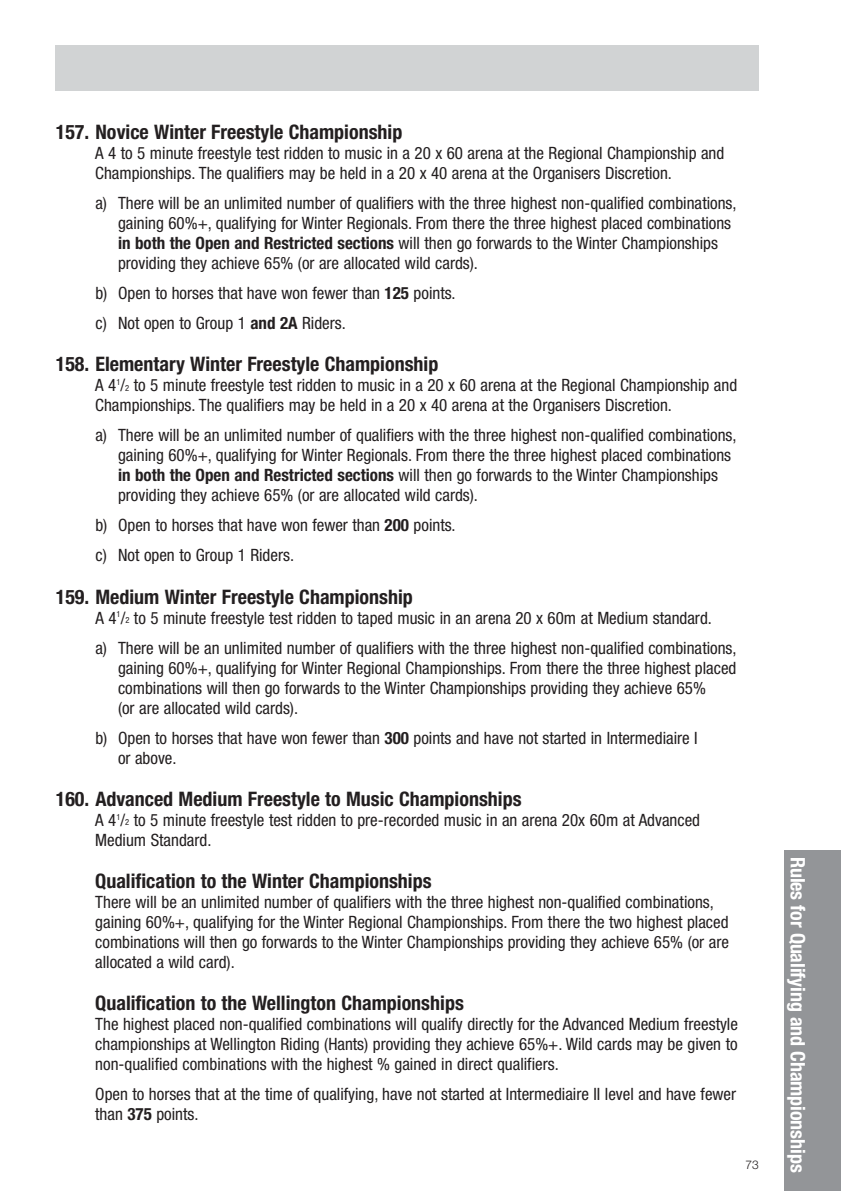
<style>
.page{position:relative;width:842px;height:1191px;background:#fff}
.page>*{position:absolute;margin:0;border:0;box-sizing:border-box;transform-origin:0 0}
.t1{font:700 condensed 20px "Helvetica Neue";color:#231f20}
.t2{font:700 condensed 20px "Helvetica Neue";letter-spacing:-.005em;color:#fff}
.t3{font:condensed 17px/20px "Helvetica Neue";color:#231f20}
.t4{font:300 12px "Helvetica Neue";color:#231f20}
.s1{font-weight:700}
.s2{font-size:8.4px}
</style>
<div class="page">
<div style="left:56px;top:46px;width:703px;height:45px;background:#d1d3d4"></div>
<div style="left:784px;top:851px;width:57px;height:340px;background:#939598"></div>
<p class="t1" style="left:56px;top:125px;width:348px">157. Novice Winter Freestyle Championship</p>
<p class="t3" style="left:95px;top:145px;width:630px">A 4 to 5 minute freestyle test ridden to music in a 20 x 60 arena at the Regional Championship and<br>Championships. The qualifiers may be held in a 20 x 40 arena at the Organisers Discretion.</p>
<p class="t3" style="left:118px;top:195px;width:620px;text-indent:-23px">a) There will be an unlimited number of qualifiers with the three highest non-qualified combinations, gaining 60%+, qualifying for Winter Regionals. From there the three highest placed combinations <span class="s1">in both the Open and Restricted sections</span> will then go forwards to the Winter Championships providing they achieve 65% (or are allocated wild cards).</p>
<p class="t3" style="left:95px;top:280px;width:362px;line-height:30px">b) Open to horses that have won fewer than <span class="s1">125</span> points. c) Not open to Group 1 <span class="s1">and 2A</span> Riders.</p>
<p class="t1" style="left:56px;top:357px;width:384px">158. Elementary Winter Freestyle Championship</p>
<p class="t3" style="left:95px;top:377px;width:643px">A 4<sup>1</sup>/<span class="s2">2</span> to 5 minute freestyle test ridden to music in a 20 x 60 arena at the Regional Championship and<br>Championships. The qualifiers may be held in a 20 x 40 arena at the Organisers Discretion.</p>
<p class="t3" style="left:118px;top:427px;width:620px;text-indent:-23px">a) There will be an unlimited number of qualifiers with the three highest non-qualified combinations, gaining 60%+, qualifying for Winter Regionals. From there the three highest placed combinations <span class="s1">in both the Open and Restricted sections</span> will then go forwards to the Winter Championships providing they achieve 65% (or are allocated wild cards).</p>
<p class="t3" style="left:95px;top:512px;width:362px;line-height:30px">b) Open to horses that have won fewer than <span class="s1">200</span> points. c) Not open to Group 1 Riders.</p>
<p class="t1" style="left:56px;top:589px;width:359px">159. Medium Winter Freestyle Championship</p>
<p class="t3" style="left:95px;top:604px;width:643px;line-height:30px">A 4<sup>1</sup>/<span class="s2">2</span> to 5 minute freestyle test ridden to taped music in an arena 20 x 60m at Medium standard.<br>a) There will be an unlimited number of qualifiers with the three highest non-qualified combinations,</p>
<p class="t3" style="left:118px;top:659px;width:620px">gaining 60%+, qualifying for Winter Regional Championships. From there the three highest placed combinations will then go forwards to the Winter Championships providing they achieve 65%<br>(or are allocated wild cards).</p>
<p class="t3" style="left:118px;top:729px;width:581px;text-indent:-23px">b) Open to horses that have won fewer than <span class="s1">300</span> points and have not started in Intermediaire I or above.</p>
<p class="t1" style="left:56px;top:791px;width:467px">160. Advanced Medium Freestyle to Music Championships</p>
<p class="t3" style="left:95px;top:811px;width:606px">A 4<sup>1</sup>/<span class="s2">2</span> to 5 minute freestyle test ridden to pre-recorded music in an arena 20x 60m at Advanced<br>Medium Standard.</p>
<p class="t1" style="left:95px;top:873px;width:338px">Qualification to the Winter Championships</p>
<p class="t3" style="left:95px;top:893px;width:635px">There will be an unlimited number of qualifiers with the three highest non-qualified combinations, gaining 60%+, qualifying for the Winter Regional Championships. From there the two highest placed combinations will then go forwards to the Winter Championships providing they achieve 65% (or are allocated a wild card).</p>
<p class="t1" style="left:95px;top:995px;width:370px">Qualification to the Wellington Championships</p>
<p class="t3" style="left:95px;top:1015px;width:644px;text-align:justify">The highest placed non-qualified combinations will qualify directly for the Advanced Medium freestyle championships at Wellington Riding (Hants) providing they achieve 65%+. Wild cards may be given to non-qualified combinations with the highest % gained in direct qualifiers.</p>
<p class="t3" style="left:95px;top:1085px;width:642px">Open to horses that at the time of qualifying, have not started at Intermediaire II level and have fewer than <span class="s1">375</span> points.</p>
<p class="t4" style="left:745px;top:1160px;width:15px">73</p>
<p class="t2" style="left:805px;top:856px;width:317px;rotate:90deg">Rules for Qualifying and Championships</p>
</div>
